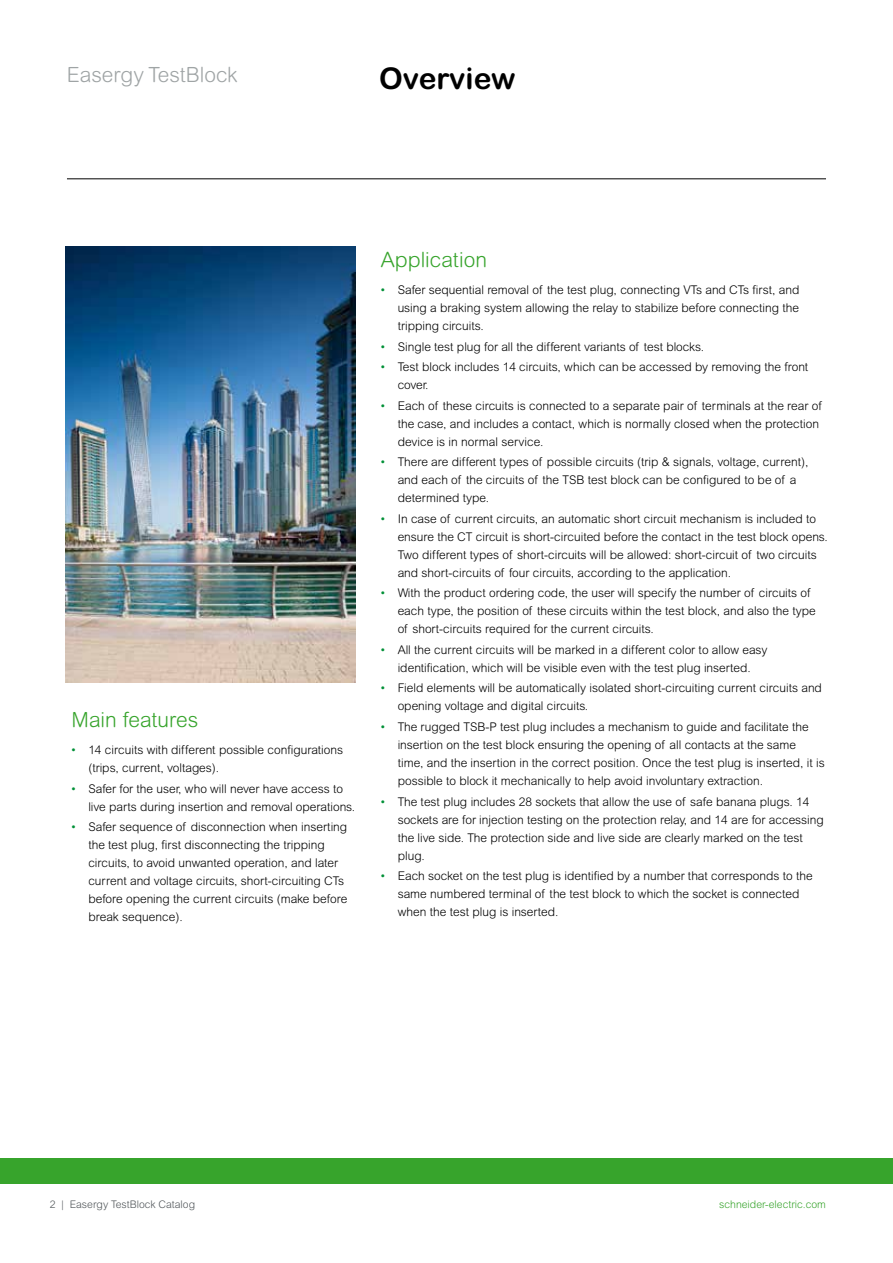
<style>
.page{position:relative;width:893px;height:1263px;background:#fff}
.page>*{position:absolute;margin:0;border:0;box-sizing:border-box;transform-origin:0 0}
.t1{font:700 30px "Arial Rounded MT Pro";color:#000}
.t2{font:300 21px "Arial Rounded MT Std";color:#37a42c}
.t3{font:300 21px "Arial Rounded MT Pro";color:#9fa4a5}
.t4{font:300 12px/18px "Arial Rounded MT Std";color:#000}
.t5{font:300 10.5px "Arial Rounded MT Std";color:#505559}
.t6{font:300 10.5px "Arial Rounded MT Std";color:#37a42c}
.s1{color:#009037}
</style>
<div class="page">
<div style="left:0;top:1158px;width:893px;height:25px;background:#37a42c"></div>
<hr style="left:67px;top:179px;width:759px;height:1px;background:#000">
<img style="left:65px;top:247px;width:291px;height:435px">
<h2 class="t3" style="left:67px;top:63px;width:172px">Easergy TestBlock</h2>
<h1 class="t1" style="left:379px;top:60px;width:138px">Overview</h1>
<h2 class="t2" style="left:71px;top:707px;width:128px">Main features</h2>
<p class="t4" style="left:88px;top:741px;width:256px;text-indent:-17px"><span class="s1">•</span> 14 circuits with different possible configurations (trips, current, voltages).</p>
<p class="t4" style="left:88px;top:779px;width:268px;text-indent:-17px"><span class="s1">•</span> Safer for the user, who will never have access to live parts during insertion and removal operations.</p>
<p class="t4" style="left:88px;top:818px;width:260px;text-indent:-17px"><span class="s1">•</span> Safer sequence of disconnection when inserting the test plug, first disconnecting the tripping circuits, to avoid unwanted operation, and later current and voltage circuits, short-circuiting CTs before opening the current circuits (make before break sequence).</p>
<h2 class="t2" style="left:381px;top:247px;width:108px">Application</h2>
<p class="t4" style="left:398px;top:281px;width:403px;text-align:justify;text-indent:-17px"><span class="s1">•</span> Safer sequential removal of the test plug, connecting VTs and CTs first, and using a braking system allowing the relay to stabilize before connecting the tripping circuits.</p>
<p class="t4" style="left:381px;top:337px;width:325px"><span class="s1">•</span> Single test plug for all the different variants of test blocks.</p>
<p class="t4" style="left:398px;top:358px;width:412px;text-indent:-17px"><span class="s1">•</span> Test block includes 14 circuits, which can be accessed by removing the front cover.</p>
<p class="t4" style="left:398px;top:396px;width:426px;text-indent:-17px"><span class="s1">•</span> Each of these circuits is connected to a separate pair of terminals at the rear of the case, and includes a contact, which is normally closed when the protection device is in normal service.</p>
<p class="t4" style="left:398px;top:453px;width:412px;text-indent:-17px"><span class="s1">•</span> There are different types of possible circuits (trip &amp; signals, voltage, current), and each of the circuits of the TSB test block can be configured to be of a determined type.</p>
<p class="t4" style="left:398px;top:509px;width:432px;text-indent:-17px"><span class="s1">•</span> In case of current circuits, an automatic short circuit mechanism is included to ensure the CT circuit is short-circuited before the contact in the test block opens.<br>Two different types of short-circuits will be allowed: short-circuit of two circuits and short-circuits of four circuits, according to the application.</p>
<p class="t4" style="left:398px;top:584px;width:420px;text-indent:-17px"><span class="s1">•</span> With the product ordering code, the user will specify the number of circuits of each type, the position of these circuits within the test block, and also the type of short-circuits required for the current circuits.</p>
<p class="t4" style="left:381px;top:641px;width:388px;text-align:center"><span class="s1">•</span> All the current circuits will be marked in a different color to allow easy identification, which will be visible even with the test plug inserted.</p>
<p class="t4" style="left:398px;top:679px;width:426px;text-indent:-17px"><span class="s1">•</span> Field elements will be automatically isolated short-circuiting current circuits and opening voltage and digital circuits.</p>
<p class="t4" style="left:398px;top:718px;width:429px;text-indent:-17px"><span class="s1">•</span> The rugged TSB-P test plug includes a mechanism to guide and facilitate the insertion on the test block ensuring the opening of all contacts at the same time, and the insertion in the correct position. Once the test plug is inserted, it is possible to block it mechanically to help avoid involuntary extraction.</p>
<p class="t4" style="left:398px;top:792px;width:428px;text-indent:-17px"><span class="s1">•</span> The test plug includes 28 sockets that allow the use of safe banana plugs. 14 sockets are for injection testing on the protection relay, and 14 are for accessing the live side. The protection side and live side are clearly marked on the test plug.</p>
<p class="t4" style="left:398px;top:867px;width:417px;text-indent:-17px"><span class="s1">•</span> Each socket on the test plug is identified by a number that corresponds to the same numbered terminal of the test block to which the socket is connected when the test plug is inserted.</p>
<p class="t5" style="left:50px;top:1198px;width:147px">2 | Easergy TestBlock Catalog</p>
<p class="t6" style="left:719px;top:1198px;width:108px">schneider-electric.com</p>
</div>
